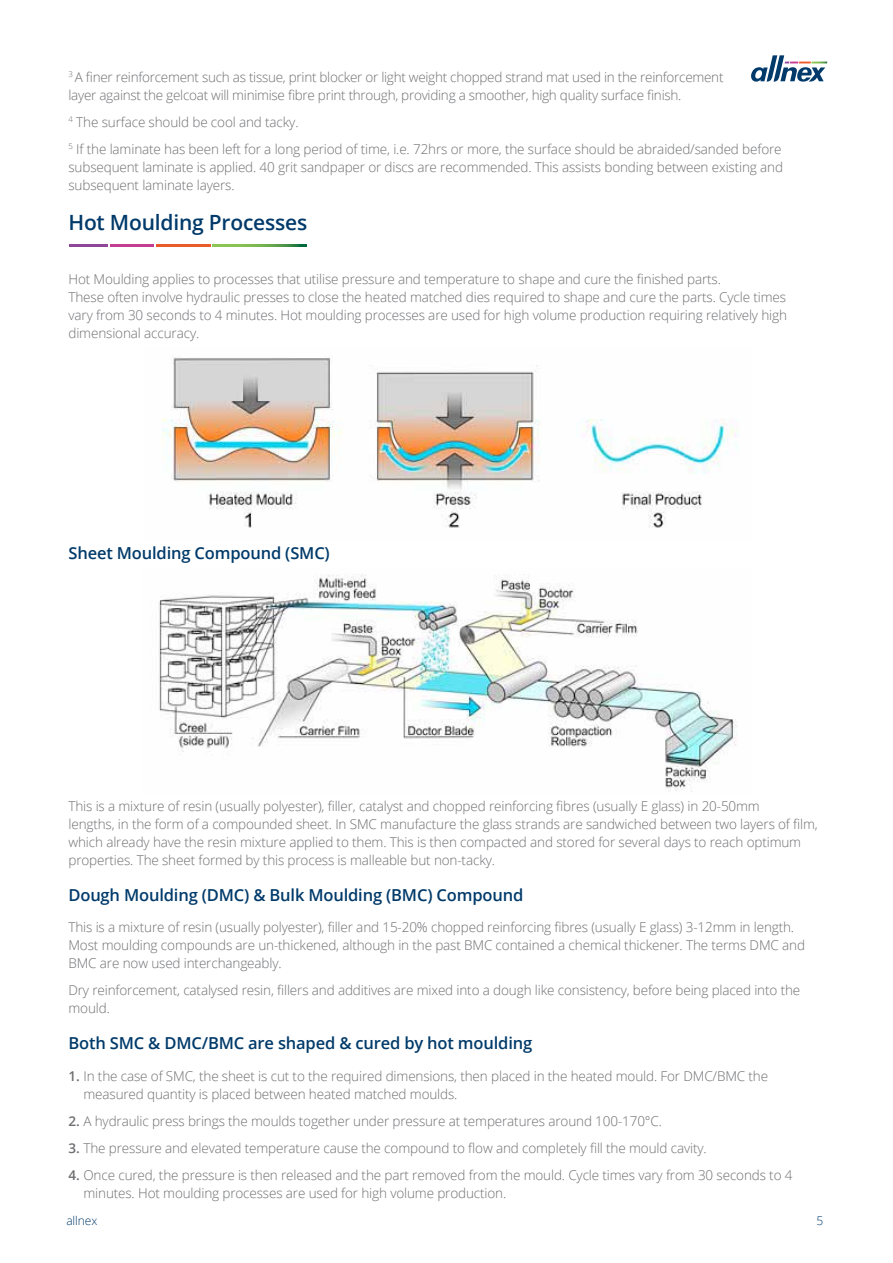
<style>
.page{position:relative;width:893px;height:1263px;background:#fff}
.page>*{position:absolute;margin:0;border:0;box-sizing:border-box;transform-origin:0 0}
.t1{font:600 21px "Open Sans";letter-spacing:-.01em;color:#003a6a}
.t2{font:600 16.5px "Open Sans";letter-spacing:-.01em;color:#003a6a}
.t3{font:300 13.5px/18px "Open Sans";letter-spacing:-.01em;color:#6d6e71}
.t4{font:300 12px "Open Sans";letter-spacing:-.005em;color:#003a6a}
.s1{font-weight:600}
</style>
<div class="page">
<svg style="left:751px;top:55px;width:76px;height:27px"></svg>
<svg style="left:302px;top:244px;width:5px;height:3px"></svg>
<hr style="left:69px;top:244px;width:38px;height:3px;background:#8f4899">
<hr style="left:110px;top:244px;width:44px;height:3px;background:#c33d92">
<hr style="left:156px;top:244px;width:54px;height:3px;background:#ea5a2a">
<svg style="left:213px;top:244px;width:89px;height:3px"></svg>
<img style="left:159px;top:574px;width:579px;height:218px">
<img style="left:162px;top:356px;width:576px;height:172px">
<p class="t3" style="left:68px;top:67px;width:657px"><sup>3</sup> A finer reinforcement such as tissue, print blocker or light weight chopped strand mat used in the reinforcement layer against the gelcoat will minimise fibre print through, providing a smoother, high quality surface finish.</p>
<p class="t3" style="left:68px;top:108px;width:715px;line-height:27px"><sup>4</sup> The surface should be cool and tacky.<br><sup>5</sup> If the laminate has been left for a long period of time, i.e. 72hrs or more, the surface should be abraided/sanded before</p>
<p class="t3" style="left:68px;top:157px;width:716px">subsequent laminate is applied. 40 grit sandpaper or discs are recommended. This assists bonding between existing and subsequent laminate layers.</p>
<h1 class="t1" style="left:68px;top:208px;width:240px">Hot Moulding Processes</h1>
<p class="t3" style="left:68px;top:270px;width:720px">Hot Moulding applies to processes that utilise pressure and temperature to shape and cure the finished parts.<br>These often involve hydraulic presses to close the heated matched dies required to shape and cure the parts. Cycle times vary from 30 seconds to 4 minutes. Hot moulding processes are used for high volume production requiring relatively high dimensional accuracy.</p>
<p class="t2" style="left:68px;top:541px;width:263px">Sheet Moulding Compound (SMC)</p>
<p class="t3" style="left:68px;top:796px;width:751px">This is a mixture of resin (usually polyester), filler, catalyst and chopped reinforcing fibres (usually E glass) in 20-50mm<br>lengths, in the form of a compounded sheet. In SMC manufacture the glass strands are sandwiched between two layers of film, which already have the resin mixture applied to them. This is then compacted and stored for several days to reach optimum properties. The sheet formed by this process is malleable but non-tacky.</p>
<p class="t2" style="left:68px;top:883px;width:456px">Dough Moulding (DMC) &amp; Bulk Moulding (BMC) Compound</p>
<p class="t3" style="left:68px;top:918px;width:738px">This is a mixture of resin (usually polyester), filler and 15-20% chopped reinforcing fibres (usually E glass) 3-12mm in length.<br>Most moulding compounds are un-thickened, although in the past BMC contained a chemical thickener. The terms DMC and<br>BMC are now used interchangeably.</p>
<p class="t3" style="left:68px;top:981px;width:733px">Dry reinforcement, catalysed resin, fillers and additives are mixed into a dough like consistency, before being placed into the mould.</p>
<p class="t2" style="left:68px;top:1032px;width:465px">Both SMC &amp; DMC/BMC are shaped &amp; cured by hot moulding</p>
<p class="t3" style="left:83px;top:1066px;width:686px;text-indent:-15px"><span class="s1">1.</span> In the case of SMC, the sheet is cut to the required dimensions, then placed in the heated mould. For DMC/BMC the measured quantity is placed between heated matched moulds.</p>
<p class="t3" style="left:68px;top:1111px;width:595px"><span class="s1">2.</span> A hydraulic press brings the moulds together under pressure at temperatures around 100-170°C.</p>
<p class="t3" style="left:68px;top:1138px;width:640px"><span class="s1">3.</span> The pressure and elevated temperature cause the compound to flow and completely fill the mould cavity.</p>
<p class="t3" style="left:83px;top:1165px;width:711px;text-indent:-15px"><span class="s1">4.</span> Once cured, the pressure is then released and the part removed from the mould. Cycle times vary from 30 seconds to 4 minutes. Hot moulding processes are used for high volume production.</p>
<p class="t4" style="left:66px;top:1212px;width:33px">allnex</p>
<p class="t4" style="left:816px;top:1212px;width:8px">5</p>
</div>
